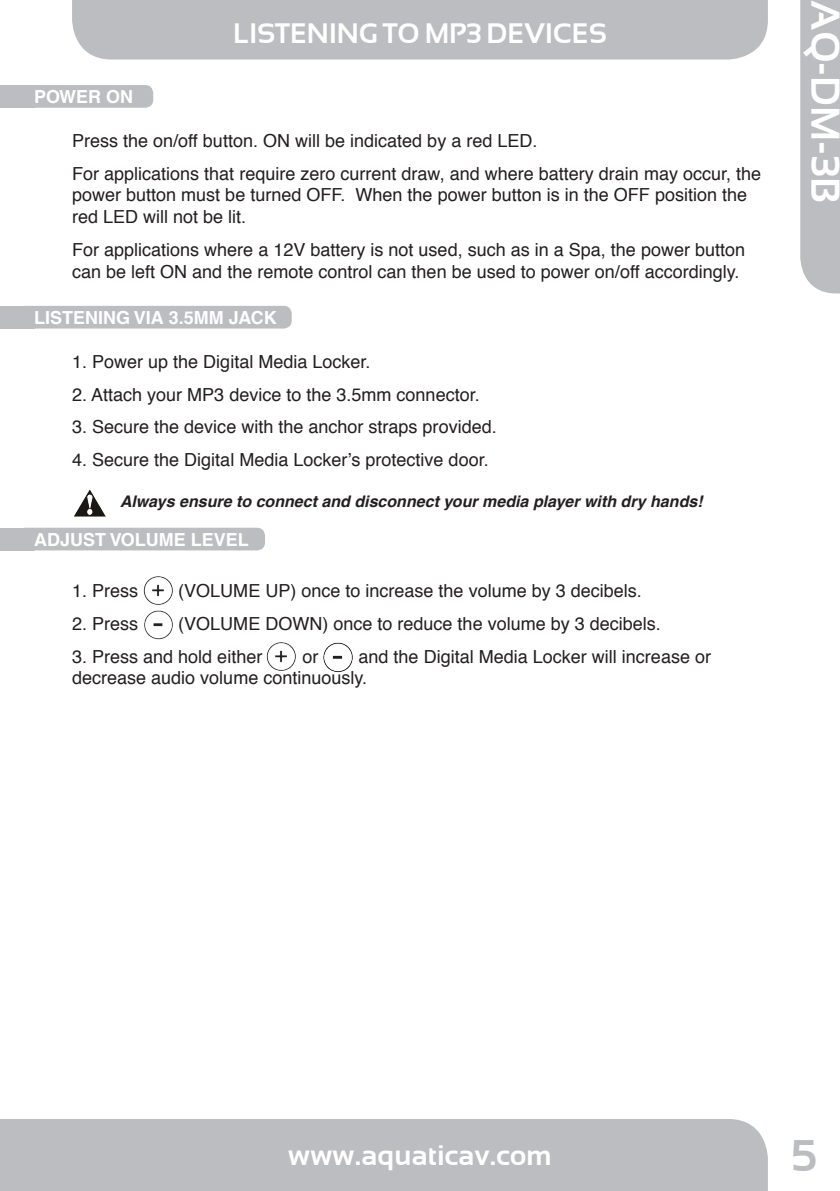
<style>
.page{position:relative;width:840px;height:1191px;background:#fff}
.page>*{position:absolute;margin:0;border:0;box-sizing:border-box;transform-origin:0 0}
.t1{font:700 44px "Sansation";color:#bcbdc0}
.t2{font:700 40px "Sansation";color:#fff}
.t3{font:700 28px "Sansation";color:#fff}
.t4{font:18px/21.6px "Helvetica";color:#231f20}
.t5{font:700 18px "Helvetica";color:#fff}
.t6{font:italic 700 16px "Helvetica";color:#231f20}
</style>
<div class="page">
<div style="left:0;top:1119px;width:767px;height:72px;background:#bcbdc0"></div>
<div style="left:72px;top:0;width:695px;height:60px;background:#bcbdc0"></div>
<div style="left:800px;top:0;width:39px;height:293px;background:#bcbdc0"></div>
<div style="left:17px;top:85px;width:136px;height:23px;background:#bcbdc0;border-radius:8px"></div>
<div style="left:0;top:85px;width:34px;height:23px;background:#bcbdc0"></div>
<div style="left:17px;top:306px;width:274px;height:22px;background:#bcbdc0;border-radius:8px"></div>
<div style="left:0;top:306px;width:34px;height:22px;background:#bcbdc0"></div>
<div style="left:17px;top:528px;width:248px;height:22px;background:#bcbdc0;border-radius:8px"></div>
<div style="left:0;top:528px;width:34px;height:22px;background:#bcbdc0"></div>
<img style="left:143px;top:576px;width:30px;height:64px">
<img style="left:266px;top:642px;width:30px;height:29px">
<img style="left:323px;top:642px;width:30px;height:31px">
<img style="left:74px;top:489px;width:32px;height:28px">
<p class="t5" style="left:34px;top:86px;width:14px">POWER</p>
<p class="t5" style="left:106px;top:86px;width:14px">ON</p>
<h3 class="t3" style="left:233px;top:17px;width:374px">LISTENING TO MP3 DEVICES</h3>
<p class="t4" style="left:72px;top:124px;width:690px;line-height:33px">Press the on/off button. ON will be indicated by a red LED.<br>For applications that require zero current draw, and where battery drain may occur, the</p>
<p class="t4" style="left:72px;top:185px;width:676px">power button must be turned OFF. When the power button is in the OFF position the red LED will not be lit.</p>
<p class="t4" style="left:72px;top:239px;width:674px">For applications where a 12V battery is not used, such as in a Spa, the power button can be left ON and the remote control can then be used to power on/off accordingly.</p>
<p class="t5" style="left:34px;top:307px;width:242px">LISTENING VIA 3.5MM JACK</p>
<p class="t4" style="left:72px;top:351px;width:300px">1. Power up the Digital Media Locker.</p>
<p class="t4" style="left:72px;top:384px;width:409px">2. Attach your MP3 device to the 3.5mm connector.</p>
<p class="t4" style="left:72px;top:417px;width:426px">3. Secure the device with the anchor straps provided.</p>
<p class="t4" style="left:72px;top:450px;width:418px">4. Secure the Digital Media Locker’s protective door.</p>
<p class="t6" style="left:120px;top:491px;width:583px">Always ensure to connect and disconnect your media player with dry hands!</p>
<p class="t5" style="left:34px;top:528px;width:13px">ADJUST</p>
<p class="t5" style="left:110px;top:528px;width:14px">VOLUME</p>
<p class="t5" style="left:191px;top:528px;width:13px">LEVEL</p>
<p class="t4" style="left:72px;top:580px;width:68px">1. Press</p>
<p class="t4" style="left:178px;top:580px;width:465px">(VOLUME UP) once to increase the volume by 3 decibels.</p>
<p class="t4" style="left:72px;top:613px;width:68px">2. Press</p>
<p class="t4" style="left:178px;top:613px;width:484px">(VOLUME DOWN) once to reduce the volume by 3 decibels.</p>
<p class="t4" style="left:72px;top:646px;width:192px">3. Press and hold either</p>
<p class="t4" style="left:302px;top:646px;width:18px">or</p>
<p class="t4" style="left:72px;top:646px;width:640px;text-indent:286px">and the Digital Media Locker will increase or decrease audio volume continuously.</p>
<h2 class="t2" style="left:847px;top:0;width:204px;rotate:90deg">AQ-DM-3B</h2>
<h3 class="t3" style="left:288px;top:1139px;width:265px">www.aquaticav.com</h3>
<h1 class="t1" style="left:790px;top:1130px;width:27px">5</h1>
</div>
